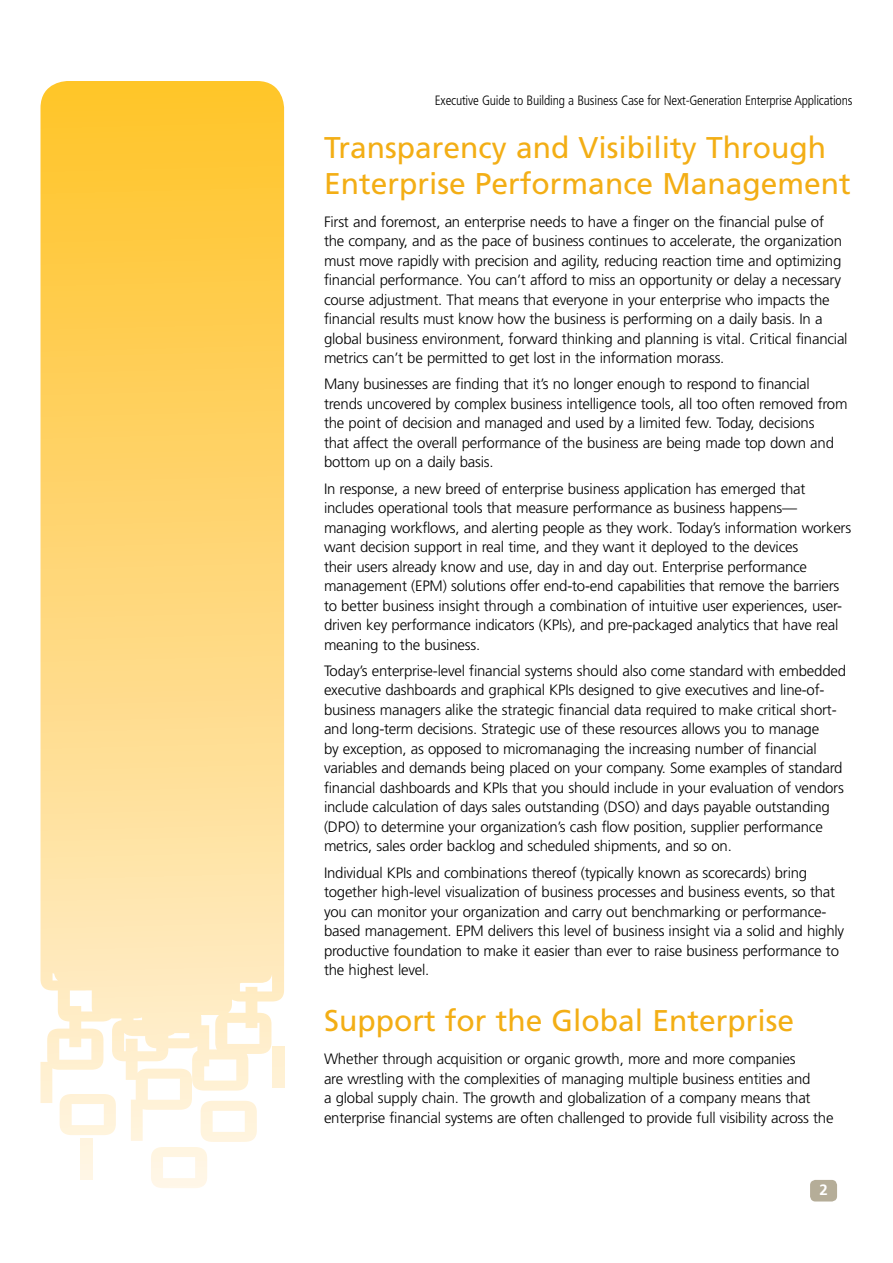
<style>
.page{position:relative;width:893px;height:1263px;background:#fff}
.page>*{position:absolute;margin:0;border:0;box-sizing:border-box;transform-origin:0 0}
.t1{font:30px/36px "Frutiger LT Std";color:#f3ae15}
.t2{font:300 15px/19.5px "Frutiger LT Std";letter-spacing:-.015em;color:#000}
.t3{font:700 15px "Frutiger LT Std";color:#fff}
.t4{font:300 condensed 13.5px "Frutiger LT Std";letter-spacing:-.015em;color:#000}
</style>
<div class="page">
<svg style="left:40px;top:81px;width:244px;height:1060px;background:#ffda80"></svg>
<div style="left:81px;top:1138px;width:11px;height:42px;background:#fff5e2"></div>
<svg style="left:151px;top:1101px;width:106px;height:87px"></svg>
<svg style="left:60px;top:1094px;width:56px;height:41px"></svg>
<div style="left:272px;top:1047px;width:12px;height:41px;background:#fff1d3"></div>
<div style="left:810px;top:1180px;width:27px;height:21px;background:#b5ad98;border-radius:5px"></div>
<p class="t4" style="left:435px;top:92px;width:419px">Executive Guide to Building a Business Case for Next-Generation Enterprise Applications</p>
<h1 class="t1" style="left:324px;top:129px;width:528px">Transparency and Visibility Through<br>Enterprise Performance Management</h1>
<p class="t2" style="left:324px;top:212px;width:525px">First and foremost, an enterprise needs to have a finger on the financial pulse of the company, and as the pace of business continues to accelerate, the organization must move rapidly with precision and agility, reducing reaction time and optimizing financial performance. You can’t afford to miss an opportunity or delay a necessary course adjustment. That means that everyone in your enterprise who impacts the financial results must know how the business is performing on a daily basis. In a global business environment, forward thinking and planning is vital. Critical financial metrics can’t be permitted to get lost in the information morass.</p>
<p class="t2" style="left:324px;top:375px;width:525px">Many businesses are finding that it’s no longer enough to respond to financial trends uncovered by complex business intelligence tools, all too often removed from the point of decision and managed and used by a limited few. Today, decisions<br>that affect the overall performance of the business are being made top down and bottom up on a daily basis.</p>
<p class="t2" style="left:324px;top:479px;width:529px">In response, a new breed of enterprise business application has emerged that includes operational tools that measure performance as business happens— managing workflows, and alerting people as they work. Today’s information workers want decision support in real time, and they want it deployed to the devices<br>their users already know and use, day in and day out. Enterprise performance management (EPM) solutions offer end-to-end capabilities that remove the barriers to better business insight through a combination of intuitive user experiences, user&shy;driven key performance indicators (KPIs), and pre-packaged analytics that have real meaning to the business.</p>
<p class="t2" style="left:324px;top:661px;width:524px">Today’s enterprise-level financial systems should also come standard with embedded executive dashboards and graphical KPIs designed to give executives and line-of&shy;business managers alike the strategic financial data required to make critical short&shy;and long-term decisions. Strategic use of these resources allows you to manage<br>by exception, as opposed to micromanaging the increasing number of financial variables and demands being placed on your company. Some examples of standard financial dashboards and KPIs that you should include in your evaluation of vendors include calculation of days sales outstanding (DSO) and days payable outstanding (DPO) to determine your organization’s cash flow position, supplier performance metrics, sales order backlog and scheduled shipments, and so on.</p>
<p class="t2" style="left:324px;top:863px;width:522px">Individual KPIs and combinations thereof (typically known as scorecards) bring together high-level visualization of business processes and business events, so that you can monitor your organization and carry out benchmarking or performance&shy;based management. EPM delivers this level of business insight via a solid and highly productive foundation to make it easier than ever to raise business performance to the highest level.</p>
<h1 class="t1" style="left:324px;top:1003px;width:472px">Support for the Global Enterprise</h1>
<p class="t2" style="left:324px;top:1050px;width:511px">Whether through acquisition or organic growth, more and more companies<br>are wrestling with the complexities of managing multiple business entities and<br>a global supply chain. The growth and globalization of a company means that enterprise financial systems are often challenged to provide full visibility across the</p>
<p class="t3" style="left:819px;top:1181px;width:10px">2</p>
</div>
